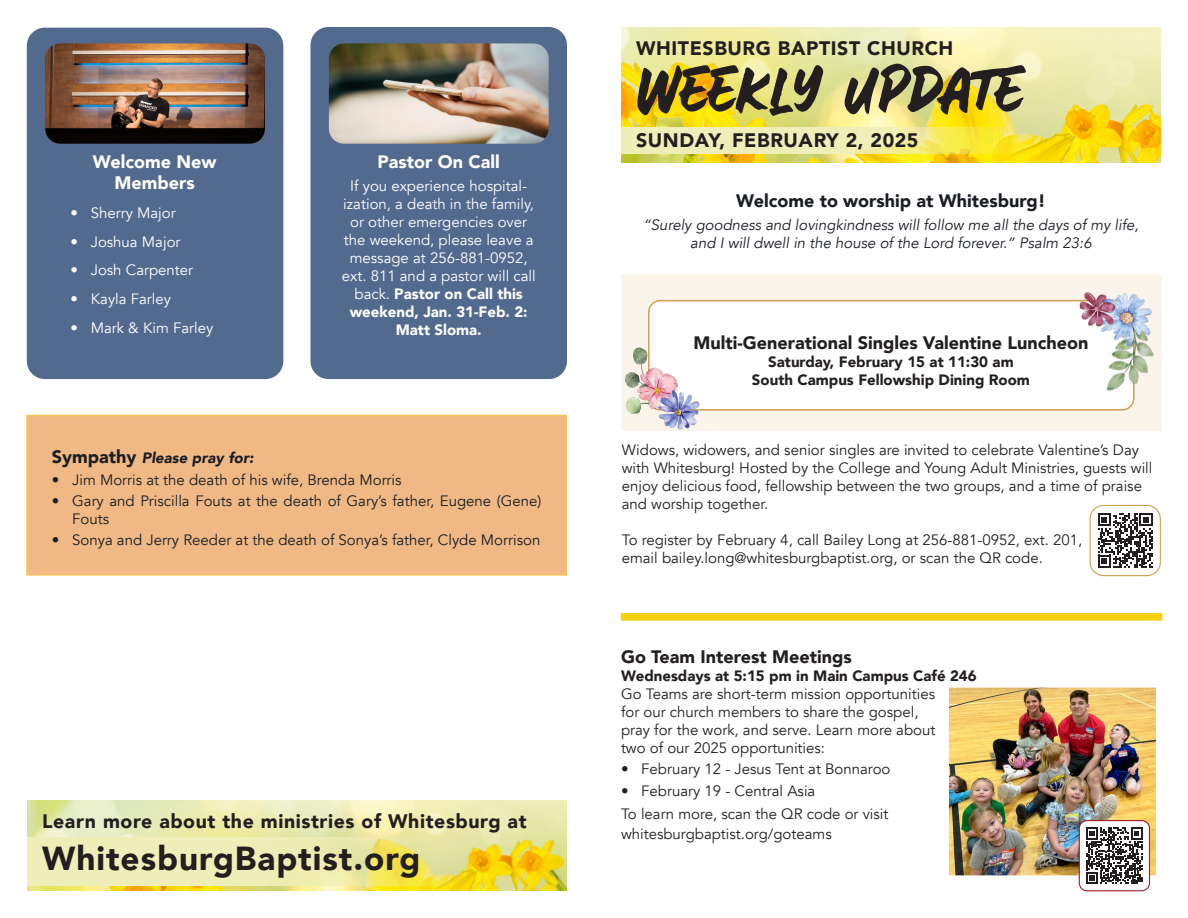
<style>
.page{position:relative;width:1188px;height:918px;background:#fff}
.page>*{position:absolute;margin:0;border:0;box-sizing:border-box;transform-origin:0 0}
.t1{font:60px "Awe Som E Jou Rne Y";color:#231f20}
.t2{font:900 33.3px "Avenir";letter-spacing:.03em;color:#231f20}
.t3{font:900 19.5px "Avenir";letter-spacing:.03em;color:#231f20}
.t4{font:900 18px "Avenir";color:#231f20}
.t5{font:900 18px "Avenir";color:#1a1e24}
.t6{font:900 18px/21.6px "Avenir";color:#fff;text-align:center}
.Body_text{font:15px/18px "Avenir";color:#231f20}
.Body_text-2{font:15px/18px "Avenir";color:#fff;text-align:center}
.t7{font:15px/18px "Avenir";color:#1a1e24}
.Body_text-3{font:italic 15px "Avenir";color:#1a1e24}
.t8{font:900 15px "Avenir";color:#231f20}
.t9{font:italic 900 15px "Avenir";color:#1a1e24}
.s1{font-weight:900}
.s2{font-style:normal;font-size:18px}
</style>
<div class="page">
<div style="left:26px;top:415px;width:541px;height:161px;background:#f0b885;border:2px solid #f6c45c"></div>
<div style="left:27px;top:28px;width:256px;height:351px;background:#526a8e;border-radius:18px"></div>
<div style="left:310px;top:27px;width:257px;height:352px;background:#526a8e;border-radius:18px"></div>
<img style="left:330px;top:44px;width:218px;height:99px">
<div style="left:323px;top:37px;width:232px;height:113px;border:6px solid #526a8e;border-radius:18px"></div>
<img style="left:46px;top:44px;width:218px;height:99px">
<div style="left:39px;top:37px;width:232px;height:113px;border:6px solid #526a8e;border-radius:18px"></div>
<img style="left:950px;top:688px;width:205px;height:186px">
<div style="left:944px;top:682px;width:217px;height:198px;border:5px solid #fff"></div>
<div style="left:1079px;top:821px;width:70px;height:70px;background:#fff;border-radius:8px"></div>
<svg style="left:1086px;top:827px;width:57px;height:57px"></svg>
<div style="left:1079px;top:820px;width:71px;height:71px;border:1px solid #a41d27;border-radius:8px"></div>
<img style="left:621px;top:27px;width:540px;height:135px">
<svg style="left:621px;top:127px;width:415px;height:27px;background:#f1eb96"></svg>
<img style="left:27px;top:800px;width:540px;height:91px">
<svg style="left:27px;top:837px;width:455px;height:48px;background:#ede9a2"></svg>
<svg style="left:621px;top:613px;width:541px;height:8px;background:#f8d21c"></svg>
<div style="left:622px;top:274px;width:540px;height:157px;background:#fbf4eb"></div>
<img style="left:621px;top:340px;width:27px;height:89px">
<div style="left:649px;top:301px;width:485px;height:109px;background:#fff;border-radius:12px"></div>
<div style="left:648px;top:300px;width:486px;height:111px;border:2px solid #d49e4f;border-radius:12px"></div>
<img style="left:1100px;top:353px;width:54px;height:58px">
<img style="left:1101px;top:293px;width:52px;height:60px">
<img style="left:1079px;top:292px;width:42px;height:35px">
<img style="left:635px;top:363px;width:43px;height:47px">
<img style="left:656px;top:389px;width:47px;height:41px">
<svg style="left:1098px;top:513px;width:55px;height:55px"></svg>
<div style="left:1090px;top:505px;width:71px;height:71px;border:1px solid #d39f4f;border-radius:14px"></div>
<svg style="left:637px;top:65px;width:133px;height:50px;background:#f5d738"></svg>
<svg style="left:794px;top:65px;width:29px;height:47px"></svg>
<svg style="left:845px;top:64px;width:181px;height:51px;background:#ece37f"></svg>
<p class="t6" style="left:93px;top:150px;width:125px">Welcome New<br>Members</p>
<p class="Body_text-2" style="left:71px;top:204px;width:107px">• Sherry Major</p>
<p class="Body_text-2" style="left:71px;top:233px;width:112px">• Joshua Major</p>
<p class="Body_text-2" style="left:71px;top:262px;width:124px">• Josh Carpenter</p>
<p class="Body_text-2" style="left:71px;top:290px;width:102px">• Kayla Farley</p>
<p class="Body_text-2" style="left:71px;top:319px;width:144px">• Mark &amp; Kim Farley</p>
<p class="t6" style="left:378px;top:150px;width:124px">Pastor On Call</p>
<p class="Body_text-2" style="left:342px;top:177px;width:195px">If you experience hospital&shy;ization, a death in the family, or other emergencies over the weekend, please leave a message at 256-881-0952, ext. 811 and a pastor will call back. <span class="s1">Pastor on Call this weekend, Jan. 31-Feb. 2:<br>Matt Sloma.</span></p>
<p class="t9" style="left:52px;top:446px;width:203px"><span class="s2">Sympathy</span> Please pray for:</p>
<p class="t7" style="left:52px;top:471px;width:351px">• Jim Morris at the death of his wife, Brenda Morris</p>
<p class="t7" style="left:72px;top:492px;width:471px;text-indent:-20px">• Gary and Priscilla Fouts at the death of Gary’s father, Eugene (Gene)<br>Fouts</p>
<p class="t7" style="left:52px;top:531px;width:490px">• Sonya and Jerry Reeder at the death of Sonya’s father, Clyde Morrison</p>
<p class="t3" style="left:42px;top:804px;width:486px">Learn more about the ministries of Whitesburg at</p>
<p class="t2" style="left:42px;top:830px;width:380px">WhitesburgBaptist.org</p>
<p class="t3" style="left:636px;top:31px;width:319px">WHITESBURG BAPTIST CHURCH</p>
<p class="t1" style="left:770px;top:50px;width:23px">●</p>
<p class="t3" style="left:636px;top:123px;width:284px">SUNDAY, FEBRUARY 2, 2025</p>
<p class="t5" style="left:736px;top:185px;width:311px">Welcome to worship at Whitesburg!</p>
<p class="Body_text-3" style="left:643px;top:216px;width:497px">“Surely goodness and lovingkindness will follow me all the days of my life,</p>
<p class="Body_text-3" style="left:690px;top:234px;width:403px">and I will dwell in the house of the Lord forever.” Psalm 23:6</p>
<p class="t4" style="left:693px;top:327px;width:397px">Multi-Generational Singles Valentine Luncheon</p>
<p class="t8" style="left:768px;top:349px;width:247px">Saturday, February 15 at 11:30 am</p>
<p class="t8" style="left:752px;top:367px;width:280px">South Campus Fellowship Dining Room</p>
<p class="Body_text" style="left:622px;top:441px;width:532px">Widows, widowers, and senior singles are invited to celebrate Valentine’s Day with Whitesburg! Hosted by the College and Young Adult Ministries, guests will enjoy delicious food, fellowship between the two groups, and a time of praise and worship together.</p>
<p class="Body_text" style="left:622px;top:531px;width:462px">To register by February 4, call Bailey Long at 256-881-0952, ext. 201, email bailey.long@whitesburgbaptist.org, or scan the QR code.</p>
<p class="t4" style="left:621px;top:641px;width:232px">Go Team Interest Meetings</p>
<p class="t8" style="left:621px;top:663px;width:357px">Wednesdays at 5:15 pm in Main Campus Café 246</p>
<p class="Body_text" style="left:621px;top:685px;width:316px">Go Teams are short-term mission opportunities for our church members to share the gospel, pray for the work, and serve. Learn more about two of our 2025 opportunities:</p>
<p class="Body_text" style="left:621px;top:760px;width:271px">• February 12 - Jesus Tent at Bonnaroo</p>
<p class="Body_text" style="left:621px;top:782px;width:196px">• February 19 - Central Asia</p>
<p class="Body_text" style="left:621px;top:805px;width:269px">To learn more, scan the QR code or visit</p>
<p class="Body_text" style="left:621px;top:825px;width:212px">whitesburgbaptist.org/goteams</p>
</div>
